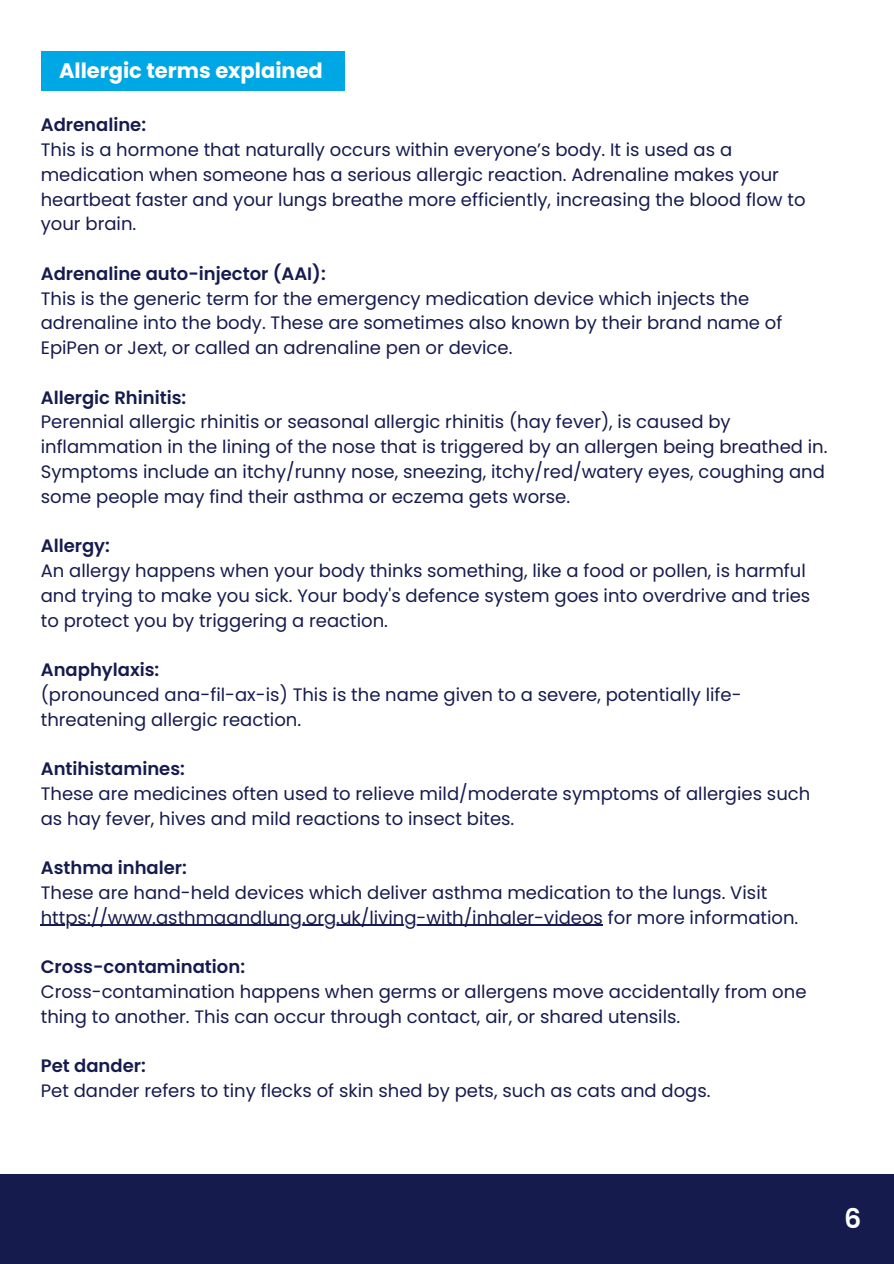
<style>
.page{position:relative;width:894px;height:1264px;background:#fff}
.page>*{position:absolute;margin:0;border:0;box-sizing:border-box;transform-origin:0 0}
.t1{font:600 27px "Poppins";color:#fff}
.t2{font:700 21px "Poppins";color:#fff}
.t3{font:18px/24.8px "Poppins";color:#161b4e}
.t4{font:600 18px "Poppins";color:#161b4e}
</style>
<div class="page">
<div style="left:0;top:1174px;width:893px;height:89px;background:#161b4e"></div>
<div style="left:41px;top:51px;width:303px;height:40px;background:#00a7e5"></div>
<hr style="left:41px;top:924px;width:562px;height:1px;background:#161b4e">
<p class="t2" style="left:59px;top:56px;width:265px">Allergic terms explained</p>
<p class="t4" style="left:41px;top:112px;width:107px">Adrenaline:</p>
<p class="t3" style="left:41px;top:137px;width:766px">This is a hormone that naturally occurs within everyone’s body. It is used as a medication when someone has a serious allergic reaction. Adrenaline makes your heartbeat faster and your lungs breathe more efficiently, increasing the blood flow to your brain.</p>
<p class="t4" style="left:41px;top:261px;width:286px">Adrenaline auto-injector (AAI):</p>
<p class="t3" style="left:41px;top:286px;width:742px">This is the generic term for the emergency medication device which injects the adrenaline into the body. These are sometimes also known by their brand name of<br>EpiPen or Jext, or called an adrenaline pen or device.</p>
<p class="t4" style="left:41px;top:385px;width:147px">Allergic Rhinitis:</p>
<p class="t3" style="left:41px;top:410px;width:788px">Perennial allergic rhinitis or seasonal allergic rhinitis (hay fever), is caused by inflammation in the lining of the nose that is triggered by an allergen being breathed in.<br>Symptoms include an itchy/runny nose, sneezing, itchy/red/watery eyes, coughing and some people may find their asthma or eczema gets worse.</p>
<p class="t4" style="left:41px;top:533px;width:71px">Allergy:</p>
<p class="t3" style="left:41px;top:558px;width:770px">An allergy happens when your body thinks something, like a food or pollen, is harmful and trying to make you sick. Your body's defence system goes into overdrive and tries to protect you by triggering a reaction.</p>
<p class="t4" style="left:41px;top:657px;width:120px">Anaphylaxis:</p>
<p class="t3" style="left:41px;top:682px;width:702px">(pronounced ana-fil-ax-is) This is the name given to a severe, potentially life&shy;threatening allergic reaction.</p>
<p class="t4" style="left:41px;top:756px;width:146px">Antihistamines:</p>
<p class="t3" style="left:41px;top:781px;width:770px">These are medicines often used to relieve mild/moderate symptoms of allergies such as hay fever, hives and mild reactions to insect bites.</p>
<p class="t4" style="left:41px;top:855px;width:148px">Asthma inhaler:</p>
<p class="t3" style="left:41px;top:880px;width:727px">These are hand-held devices which deliver asthma medication to the lungs. Visit</p>
<p class="t3" style="left:41px;top:905px;width:758px">https://www.asthmaandlung.org.uk/living-with/inhaler-videos for more information.</p>
<p class="t4" style="left:41px;top:954px;width:206px">Cross-contamination:</p>
<p class="t3" style="left:41px;top:979px;width:767px">Cross-contamination happens when germs or allergens move accidentally from one thing to another. This can occur through contact, air, or shared utensils.</p>
<p class="t4" style="left:41px;top:1053px;width:106px">Pet dander:</p>
<p class="t3" style="left:41px;top:1078px;width:671px">Pet dander refers to tiny flecks of skin shed by pets, such as cats and dogs.</p>
<p class="t1" style="left:838px;top:1199px;width:29px">461</p>
</div>
